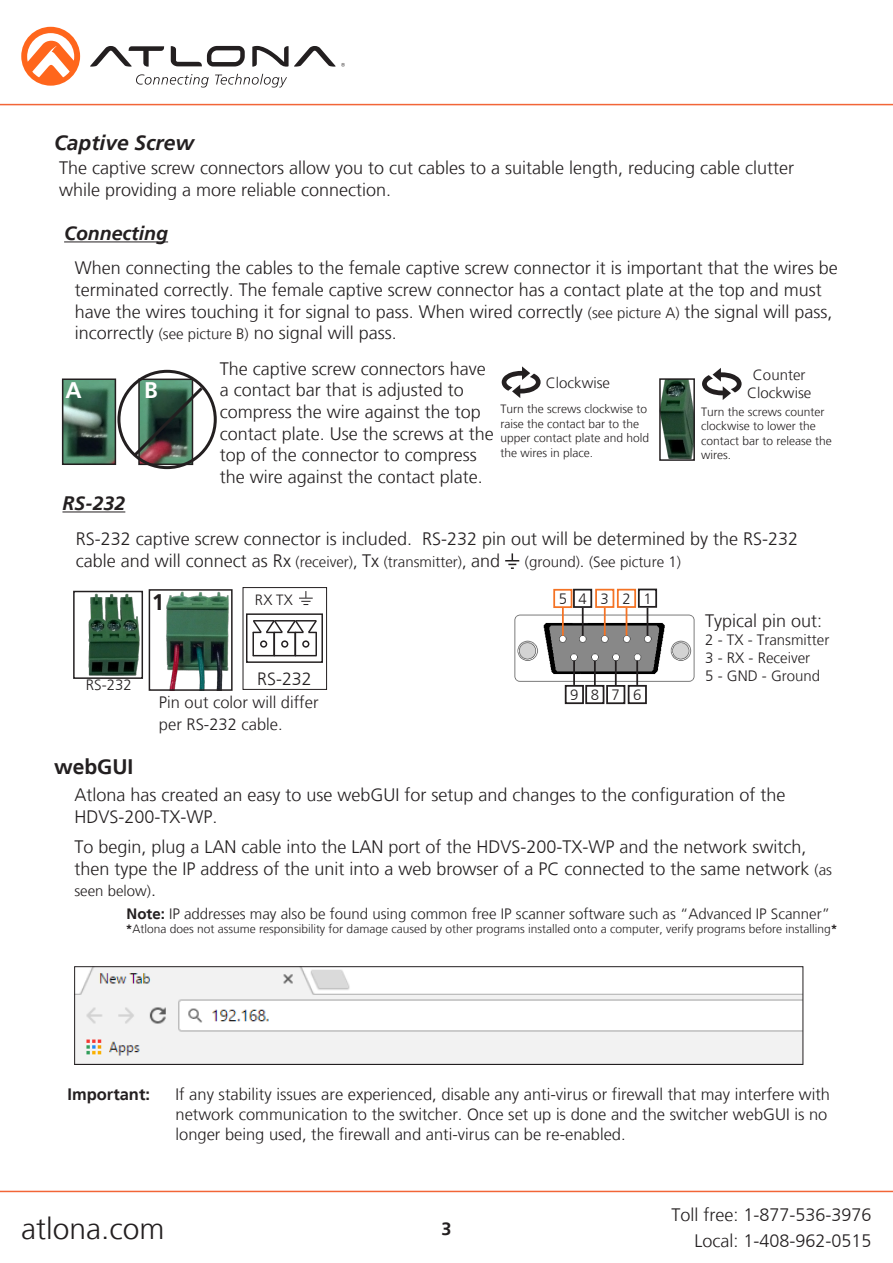
<style>
.page{position:relative;width:893px;height:1263px;background:#fff}
.page>*{position:absolute;margin:0;border:0;box-sizing:border-box;transform-origin:0 0}
.t1{font:300 30px "Frutiger LT";color:#231f20}
.t2{font:700 22.5px "Frutiger LT";color:#fff}
.t3{font:700 22.5px "Frutiger LT";color:#231f20}
.t4{font:italic 700 21px "Frutiger LT";color:#231f20}
.t5{font:700 21px "Frutiger LT";color:#231f20}
.t6{font:italic 700 19.5px "Frutiger LT";color:#231f20}
.t7{font:300 18px/21.6px "Frutiger LT";color:#231f20}
.t8{font:700 18px "Frutiger LT";color:#231f20}
.t9{font:300 17.85px "Frutiger LT";color:#231f20}
.t10{font:300 16.5px/21.6px "Frutiger LT";color:#231f20}
.t11{font:700 16.5px "Frutiger LT";color:#231f20}
.t12{font:300 15px "Frutiger LT";color:#231f20}
.t13{font:300 14.85px "Frutiger LT";color:#231f20}
.t14{font:300 12px/14.4px "Frutiger LT";color:#231f20}
.s1{font-size:15px}
.s2{font-size:16.5px}
.s3{font-size:18px}
.s4{font-weight:700}
</style>
<div class="page">
<hr style="left:64px;top:241px;width:104px;height:1px;background:#231f20">
<img style="left:65px;top:381px;width:48px;height:81px">
<div style="left:62px;top:378px;width:54px;height:87px;border:2px solid #231f20"></div>
<img style="left:141px;top:382px;width:49px;height:80px">
<div style="left:138px;top:379px;width:55px;height:86px;border:2px solid #231f20"></div>
<div style="left:117px;top:370px;width:100px;height:99px;border:3px solid #231f20;border-radius:50%"></div>
<svg style="left:130px;top:384px;width:76px;height:76px"></svg>
<svg style="left:702px;top:368px;width:40px;height:32px"></svg>
<svg style="left:502px;top:366px;width:39px;height:32px"></svg>
<img style="left:662px;top:381px;width:30px;height:77px">
<div style="left:659px;top:378px;width:36px;height:83px;border:2px solid #231f20"></div>
<hr style="left:0;top:1191px;width:893px;height:1px;background:#f26537">
<hr style="left:0;top:104px;width:893px;height:1px;background:#f26537">
<svg style="left:171px;top:46px;width:74px;height:21px"></svg>
<svg style="left:90px;top:46px;width:74px;height:21px"></svg>
<svg style="left:252px;top:46px;width:93px;height:21px"></svg>
<svg style="left:21px;top:27px;width:59px;height:59px"></svg>
<svg style="left:136px;top:74px;width:73px;height:14px"></svg>
<svg style="left:215px;top:74px;width:72px;height:14px"></svg>
<img style="left:88px;top:594px;width:52px;height:82px">
<div style="left:73px;top:591px;width:70px;height:88px;border:2px solid #231f20"></div>
<img style="left:166px;top:592px;width:63px;height:96px">
<div style="left:149px;top:589px;width:84px;height:102px;border:2px solid #231f20"></div>
<svg style="left:505px;top:553px;width:14px;height:16px"></svg>
<img style="left:514px;top:614px;width:181px;height:68px">
<hr style="left:562px;top:608px;width:2px;height:28px;background:#f47325">
<hr style="left:573px;top:660px;width:2px;height:25px;background:#231f20">
<hr style="left:594px;top:661px;width:2px;height:24px;background:#231f20">
<hr style="left:615px;top:660px;width:2px;height:25px;background:#231f20">
<hr style="left:636px;top:661px;width:2px;height:24px;background:#231f20">
<hr style="left:582px;top:608px;width:2px;height:28px;background:#231f20">
<hr style="left:604px;top:608px;width:2px;height:28px;background:#f47325">
<svg style="left:626px;top:608px;width:1px;height:28px"></svg>
<svg style="left:647px;top:608px;width:1px;height:28px"></svg>
<div style="left:553px;top:589px;width:19px;height:19px;border:2px solid #f47325"></div>
<div style="left:573px;top:589px;width:19px;height:19px;border:2px solid #231f20"></div>
<div style="left:595px;top:589px;width:19px;height:19px;border:2px solid #f47325"></div>
<div style="left:617px;top:589px;width:19px;height:19px;border:2px solid #f47325"></div>
<div style="left:565px;top:685px;width:19px;height:19px;border:2px solid #231f20"></div>
<div style="left:585px;top:685px;width:19px;height:19px;border:2px solid #231f20"></div>
<div style="left:606px;top:685px;width:19px;height:19px;border:2px solid #231f20"></div>
<div style="left:628px;top:685px;width:19px;height:19px;border:2px solid #231f20"></div>
<div style="left:638px;top:589px;width:19px;height:19px;border:2px solid #231f20"></div>
<hr style="left:62px;top:511px;width:63px;height:1px;background:#231f20">
<svg style="left:252px;top:620px;width:65px;height:36px"></svg>
<hr style="left:252px;top:632px;width:2px;height:24px;background:#231f20">
<hr style="left:273px;top:632px;width:2px;height:24px;background:#231f20">
<div style="left:260px;top:640px;width:7px;height:8px;border:1px solid #231f20;border-radius:50%"></div>
<div style="left:246px;top:613px;width:77px;height:50px;border:1px solid #231f20"></div>
<svg style="left:299px;top:591px;width:14px;height:14px"></svg>
<div style="left:243px;top:587px;width:84px;height:103px;border:1px solid #231f20"></div>
<img style="left:76px;top:968px;width:725px;height:95px">
<div style="left:74px;top:966px;width:729px;height:99px;border:1px solid #231f20"></div>
<p class="t4" style="left:54px;top:130px;width:142px">Captive Screw</p>
<p class="t7" style="left:59px;top:158px;width:737px">The captive screw connectors allow you to cut cables to a suitable length, reducing cable clutter while providing a more reliable connection.</p>
<p class="t6" style="left:64px;top:222px;width:105px">Connecting</p>
<p class="t7" style="left:75px;top:258px;width:765px">When connecting the cables to the female captive screw connector it is important that the wires be terminated correctly. The female captive screw connector has a contact plate at the top and must have the wires touching it for signal to pass. When wired correctly <span class="s1">(see picture A)</span> the signal will pass, incorrectly <span class="s1">(see picture B)</span> no signal will pass.</p>
<p class="t12" style="left:546px;top:374px;width:66px">Clockwise</p>
<p class="t7" style="left:220px;top:358px;width:276px">The captive screw connectors have a contact bar that is adjusted to compress the wire against the top contact plate. Use the screws at the top of the connector to compress the wire against the contact plate.</p>
<p class="t12" style="left:753px;top:366px;width:54px">Counter</p>
<p class="t12" style="left:747px;top:384px;width:66px">Clockwise</p>
<p class="t2" style="left:66px;top:377px;width:18px">A</p>
<p class="t2" style="left:144px;top:377px;width:15px">B</p>
<p class="t14" style="left:500px;top:402px;width:150px">Turn the screws clockwise to raise the contact bar to the upper contact plate and hold the wires in place.</p>
<p class="t14" style="left:701px;top:405px;width:132px">Turn the screws counter clockwise to lower the contact bar to release the wires.</p>
<p class="t6" style="left:62px;top:492px;width:64px">RS-232</p>
<p class="t7" style="left:76px;top:529px;width:724px">RS-232 captive screw connector is included. RS-232 pin out will be determined by the RS-232 cable and will connect as Rx <span class="s1">(receiver)</span><span class="s2">,</span> Tx <span class="s1">(transmitter)</span><span class="s2">,</span> and</p>
<p class="t12" style="left:525px;top:553px;width:157px">(ground)<span class="s2">.</span> (See picture 1)</p>
<p class="t3" style="left:152px;top:589px;width:14px">1</p>
<p class="t12" style="left:559px;top:590px;width:10px">5</p>
<p class="t12" style="left:578px;top:590px;width:10px">4</p>
<p class="t12" style="left:601px;top:590px;width:10px">3</p>
<p class="t12" style="left:622px;top:590px;width:10px">2</p>
<p class="t13" style="left:255px;top:591px;width:40px">RX TX</p>
<p class="t12" style="left:643px;top:590px;width:10px">1</p>
<p class="t12" style="left:86px;top:677px;width:47px">RS-232</p>
<p class="t9" style="left:257px;top:668px;width:56px">RS-232</p>
<p class="t10" style="left:159px;top:692px;width:161px">Pin out color will differ per RS-232 cable.</p>
<p class="t12" style="left:570px;top:686px;width:10px">9</p>
<p class="t12" style="left:591px;top:686px;width:10px">8</p>
<p class="t12" style="left:612px;top:686px;width:10px">7</p>
<p class="t12" style="left:633px;top:686px;width:10px">6</p>
<p class="t7" style="left:705px;top:610px;width:119px">Typical pin out:</p>
<p class="t12" style="left:705px;top:631px;width:126px">2 - TX - Transmitter</p>
<p class="t12" style="left:705px;top:649px;width:106px">3 - RX - Receiver</p>
<p class="t12" style="left:705px;top:667px;width:117px">5 - GND - Ground</p>
<p class="t5" style="left:54px;top:754px;width:81px">webGUI</p>
<p class="t7" style="left:74px;top:784px;width:713px">Atlona has created an easy to use webGUI for setup and changes to the configuration of the</p>
<p class="t7" style="left:74px;top:806px;width:145px">HDVS-200-TX-WP.</p>
<p class="t7" style="left:74px;top:836px;width:759px">To begin, plug a LAN cable into the LAN port of the HDVS-200-TX-WP and the network switch, then type the IP address of the unit into a web browser of a PC connected to the same network <span class="s1">(as</span></p>
<p class="t12" style="left:74px;top:883px;width:83px">seen below)<span class="s3">.</span></p>
<p class="t12" style="left:127px;top:905px;width:705px"><span class="s4">Note:</span> IP addresses may also be found using common free IP scanner software such as “Advanced IP Scanner”</p>
<p class="t14" style="left:126px;top:922px;width:713px"><span class="s4">*</span>Atlona does not assume responsibility for damage caused by other programs installed onto a computer, verify programs before installing<span class="s4">*</span></p>
<p class="t11" style="left:68px;top:1085px;width:84px">Important:</p>
<p class="t10" style="left:176px;top:1084px;width:656px">If any stability issues are experienced, disable any anti-virus or firewall that may interfere with</p>
<p class="t10" style="left:175px;top:1104px;width:653px">network communication to the switcher. Once set up is done and the switcher webGUI is no</p>
<p class="t10" style="left:175px;top:1123px;width:452px">longer being used, the firewall and anti-virus can be re-enabled.</p>
<h1 class="t1" style="left:21px;top:1212px;width:145px">atlona.com</h1>
<p class="t7" style="left:672px;top:1202px;width:202px;line-height:26px;text-align:right">Toll free: 1-877-536-3976<br>Local: 1-408-962-0515</p>
<p class="t8" style="left:441px;top:1218px;width:12px">3</p>
</div>
